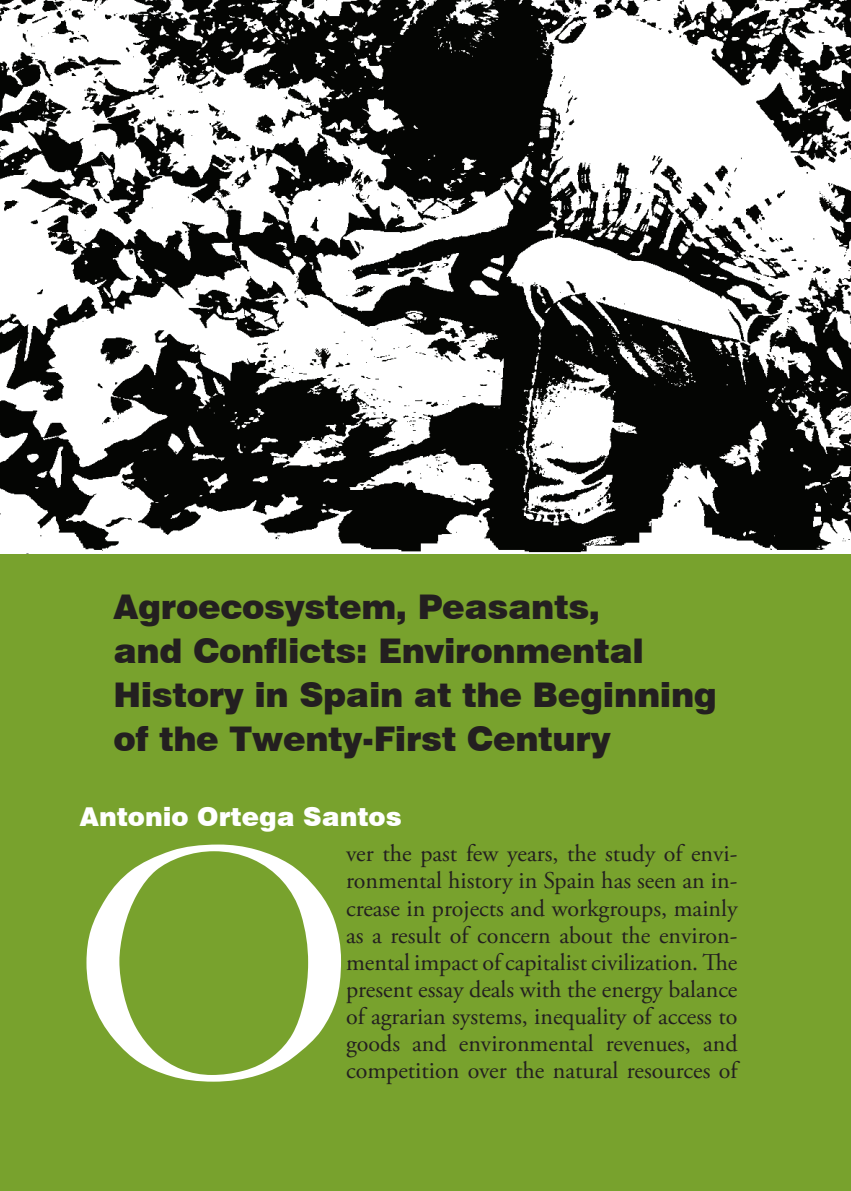
<style>
.page{position:relative;width:851px;height:1191px;background:#fff}
.page>*{position:absolute;margin:0;border:0;box-sizing:border-box;transform-origin:0 0}
.t1{font:370px "Garamond";color:#fff}
.t2{font:900 34px/44px "Swiss 721 BT";letter-spacing:-.01em;color:#231f20}
.t3{font:900 26px "Swiss 721 BT";color:#fff}
.t4{font:24px/27px "Adobe Garamond Pro";color:#231f20;text-align:justify}
</style>
<div class="page">
<div style="left:0;top:553px;width:850px;height:638px;background:#78a22d"></div>
<img style="left:0;top:0;width:850px;height:553px">
<h2 class="t2" style="left:113px;top:584px;width:605px">Agroecosystem, Peasants,<br>and Conflicts: Environmental<br>History in Spain at the Beginning of the Twenty-first Century</h2>
<p class="t3" style="left:80px;top:801px;width:323px">Antonio Ortega Santos</p>
<p class="t4" style="left:346px;top:841px;width:393px">ver the past few years, the study of envi&shy;ronmental history in Spain has seen an in&shy;crease in projects and workgroups, mainly as a result of concern about the environ&shy;mental impact of capitalist civilization. The present essay deals with the energy balance of agrarian systems, inequality of access to goods and environmental revenues, and</p>
<h1 class="t1" style="left:69px;top:713px;width:290px">O</h1>
<p class="t4" style="left:346px;top:1057px;width:393px">competition over the natural resources of</p>
</div>
